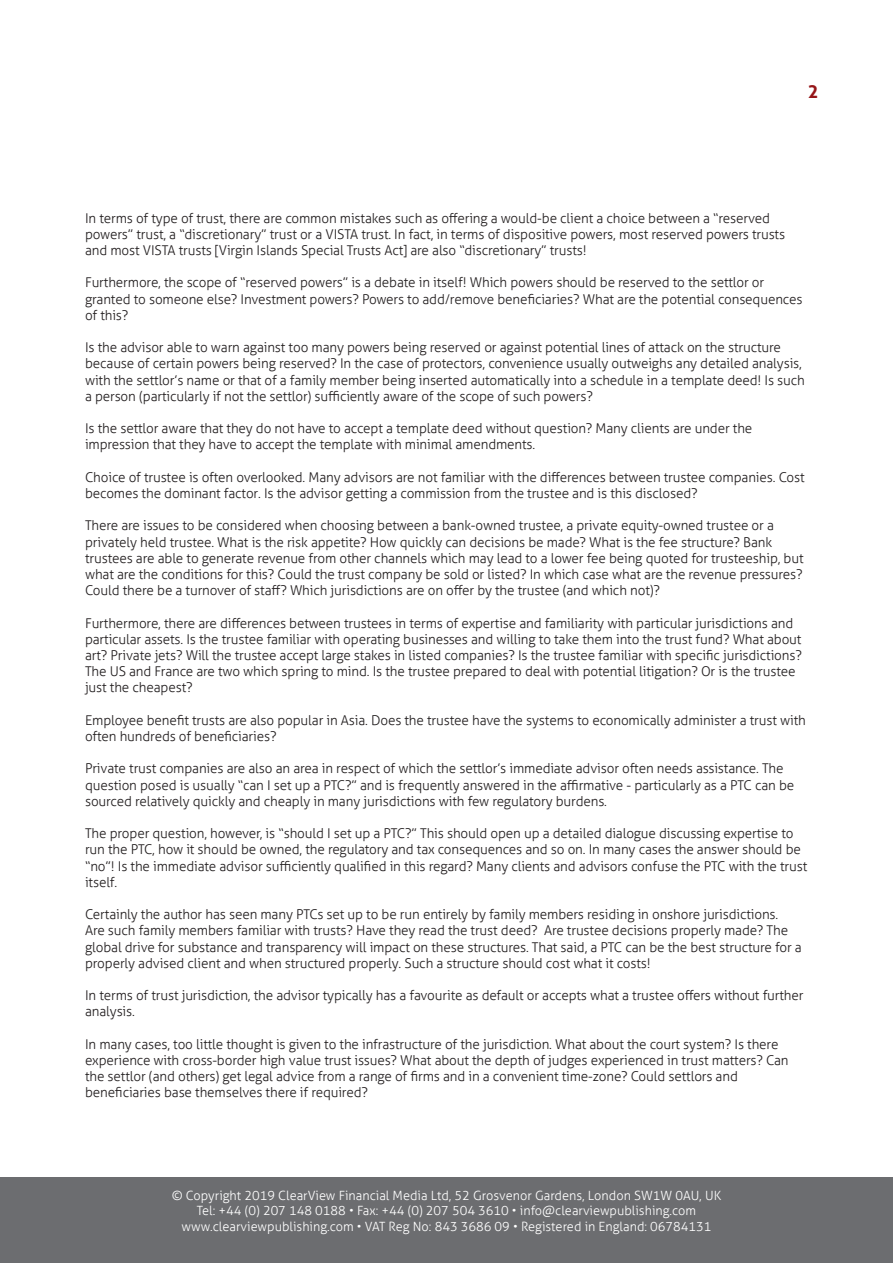
<style>
.page{position:relative;width:893px;height:1263px;background:#fff}
.page>*{position:absolute;margin:0;border:0;box-sizing:border-box;transform-origin:0 0}
.t1{font:700 18px "Aller";color:#961619}
.t2{font:300 13.5px/16.2px "Aller";letter-spacing:-.01em;color:#231f20}
.t3{font:300 12.75px/15.8px "Aller";color:#fff;text-align:center}
</style>
<div class="page">
<div style="left:0;top:1178px;width:893px;height:85px;background:#6c6d70"></div>
<p class="t1" style="left:808px;top:81px;width:12px">2</p>
<p class="t2" style="left:85px;top:210px;width:702px">In terms of type of trust, there are common mistakes such as offering a would-be client a choice between a “reserved powers” trust, a “discretionary” trust or a VISTA trust. In fact, in terms of dispositive powers, most reserved powers trusts and most VISTA trusts [Virgin Islands Special Trusts Act] are also “discretionary” trusts!</p>
<p class="t2" style="left:85px;top:274px;width:719px">Furthermore, the scope of “reserved powers” is a debate in itself! Which powers should be reserved to the settlor or granted to someone else? Investment powers? Powers to add/remove beneficiaries? What are the potential consequences of this?</p>
<p class="t2" style="left:85px;top:339px;width:721px">Is the advisor able to warn against too many powers being reserved or against potential lines of attack on the structure because of certain powers being reserved? In the case of protectors, convenience usually outweighs any detailed analysis, with the settlor’s name or that of a family member being inserted automatically into a schedule in a template deed! Is such a person (particularly if not the settlor) sufficiently aware of the scope of such powers?</p>
<p class="t2" style="left:85px;top:420px;width:669px">Is the settlor aware that they do not have to accept a template deed without question? Many clients are under the impression that they have to accept the template with minimal amendments.</p>
<p class="t2" style="left:85px;top:469px;width:721px">Choice of trustee is often overlooked. Many advisors are not familiar with the differences between trustee companies. Cost becomes the dominant factor. Is the advisor getting a commission from the trustee and is this disclosed?</p>
<p class="t2" style="left:85px;top:517px;width:720px">There are issues to be considered when choosing between a bank-owned trustee, a private equity-owned trustee or a privately held trustee. What is the risk appetite? How quickly can decisions be made? What is the fee structure? Bank trustees are able to generate revenue from other channels which may lead to a lower fee being quoted for trusteeship, but what are the conditions for this? Could the trust company be sold or listed? In which case what are the revenue pressures?<br>Could there be a turnover of staff? Which jurisdictions are on offer by the trustee (and which not)?</p>
<p class="t2" style="left:85px;top:615px;width:718px">Furthermore, there are differences between trustees in terms of expertise and familiarity with particular jurisdictions and particular assets. Is the trustee familiar with operating businesses and willing to take them into the trust fund? What about art? Private jets? Will the trustee accept large stakes in listed companies? Is the trustee familiar with specific jurisdictions?<br>The US and France are two which spring to mind. Is the trustee prepared to deal with potential litigation? Or is the trustee just the cheapest?</p>
<p class="t2" style="left:85px;top:712px;width:722px">Employee benefit trusts are also popular in Asia. Does the trustee have the systems to economically administer a trust with often hundreds of beneficiaries?</p>
<p class="t2" style="left:85px;top:760px;width:711px">Private trust companies are also an area in respect of which the settlor’s immediate advisor often needs assistance. The question posed is usually “can I set up a PTC?” and is frequently answered in the affirmative - particularly as a PTC can be sourced relatively quickly and cheaply in many jurisdictions with few regulatory burdens.</p>
<p class="t2" style="left:85px;top:825px;width:724px">The proper question, however, is “should I set up a PTC?” This should open up a detailed dialogue discussing expertise to run the PTC, how it should be owned, the regulatory and tax consequences and so on. In many cases the answer should be “no”! Is the immediate advisor sufficiently qualified in this regard? Many clients and advisors confuse the PTC with the trust itself.</p>
<p class="t2" style="left:85px;top:906px;width:718px">Certainly the author has seen many PTCs set up to be run entirely by family members residing in onshore jurisdictions.<br>Are such family members familiar with trusts? Have they read the trust deed? Are trustee decisions properly made? The global drive for substance and transparency will impact on these structures. That said, a PTC can be the best structure for a properly advised client and when structured properly. Such a structure should cost what it costs!</p>
<p class="t2" style="left:85px;top:987px;width:720px">In terms of trust jurisdiction, the advisor typically has a favourite as default or accepts what a trustee offers without further analysis.</p>
<p class="t2" style="left:85px;top:1036px;width:705px">In many cases, too little thought is given to the infrastructure of the jurisdiction. What about the court system? Is there experience with cross-border high value trust issues? What about the depth of judges experienced in trust matters? Can the settlor (and others) get legal advice from a range of firms and in a convenient time-zone? Could settlors and beneficiaries base themselves there if required?</p>
<p class="t3" style="left:172px;top:1187px;width:551px">© Copyright 2019 ClearView Financial Media Ltd, 52 Grosvenor Gardens, London SW1W 0AU, UK<br>Tel: +44 (0) 207 148 0188 • Fax: +44 (0) 207 504 3610 • info@clearviewpublishing.com www.clearviewpublishing.com • VAT Reg No: 843 3686 09 • Registered in England: 06784131</p>
</div>
